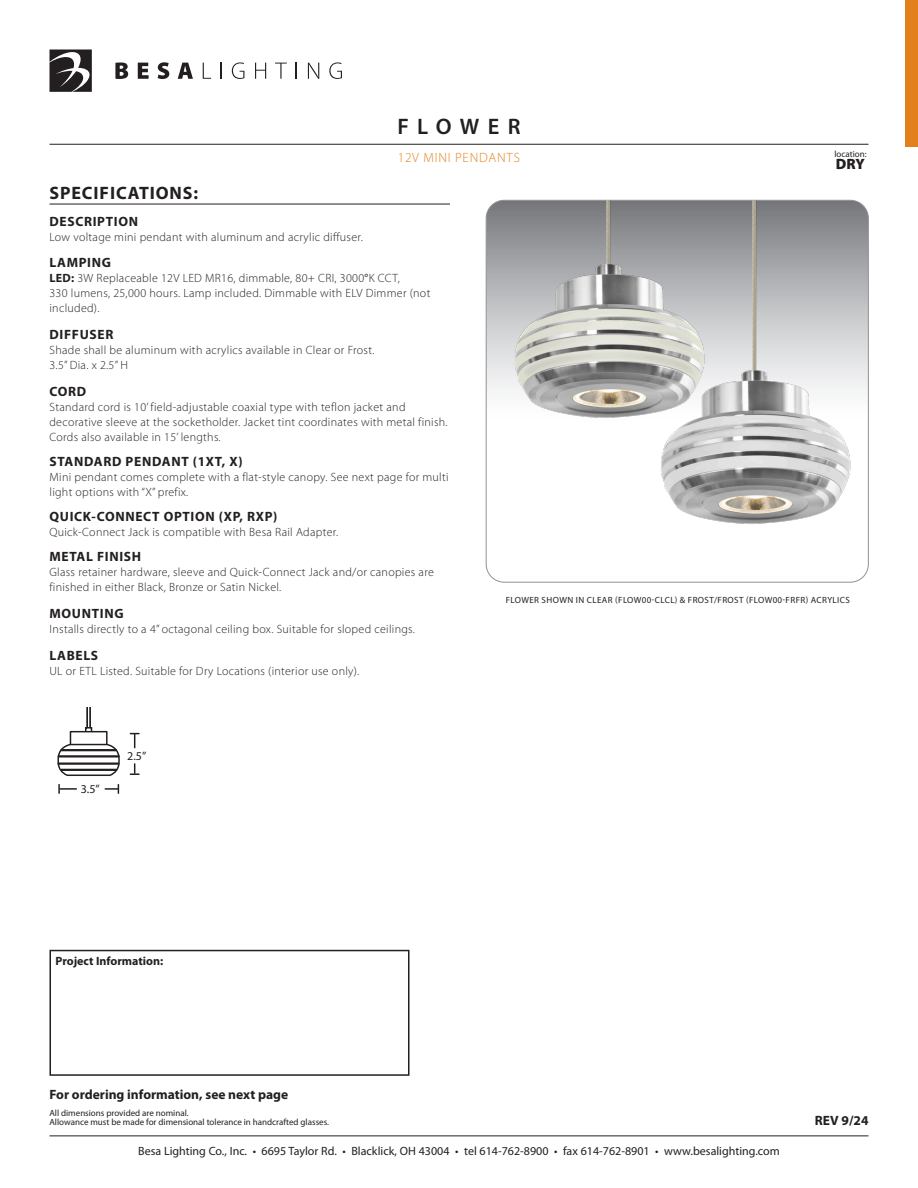
<style>
.page{position:relative;width:918px;height:1188px;background:#fff}
.page>*{position:absolute;margin:0;border:0;box-sizing:border-box;transform-origin:0 0}
.Product_Name__right{font:600 22.5px "Myriad Pro";letter-spacing:.37em;color:#231f20}
.t1{font:700 18px "Myriad Pro";letter-spacing:.05em;color:#231f20}
.t2{font:900 15px "Myriad Pro";color:#231f20}
.t3{font:700 13.5px "Myriad Pro";letter-spacing:.05em;color:#231f20}
.t4{font:700 13.5px "Myriad Pro";color:#231f20}
.t5{font:300 13.5px "Myriad Pro";letter-spacing:.06em;color:#e4801b}
.t6{font:300 12px/15px "Myriad Pro";letter-spacing:.025em;color:#231f20}
.t7{font:12px "Myriad Pro";color:#231f20}
.t8{font:700 12px "Myriad Pro";color:#231f20}
.t9{font:9px/9px "Myriad Pro";color:#231f20}
.t10{font:9px "Myriad Pro";letter-spacing:.045em;color:#231f20}
.s1{font-weight:700}
.s2{font-weight:400}
</style>
<div class="page">
<hr style="left:50px;top:1136px;width:818px;height:1px;background:#231f20">
<svg style="left:115px;top:62px;width:13px;height:17px"></svg>
<svg style="left:138px;top:63px;width:11px;height:16px"></svg>
<svg style="left:158px;top:62px;width:11px;height:17px"></svg>
<svg style="left:178px;top:63px;width:15px;height:16px"></svg>
<svg style="left:203px;top:63px;width:8px;height:16px"></svg>
<svg style="left:221px;top:63px;width:1px;height:16px"></svg>
<svg style="left:232px;top:62px;width:12px;height:17px"></svg>
<svg style="left:255px;top:63px;width:11px;height:16px"></svg>
<svg style="left:275px;top:63px;width:12px;height:16px"></svg>
<svg style="left:296px;top:63px;width:1px;height:16px"></svg>
<svg style="left:308px;top:63px;width:11px;height:16px"></svg>
<svg style="left:329px;top:62px;width:13px;height:17px"></svg>
<svg style="left:50px;top:50px;width:42px;height:42px"></svg>
<hr style="left:50px;top:144px;width:818px;height:1px;background:#231f20">
<div style="left:905px;top:1px;width:13px;height:146px;background:#e4801b"></div>
<svg style="left:486px;top:200px;width:382px;height:382px"></svg>
<hr style="left:50px;top:204px;width:400px;height:1px;background:#231f20">
<svg style="left:130px;top:764px;width:9px;height:11px"></svg>
<svg style="left:130px;top:733px;width:9px;height:15px"></svg>
<svg style="left:57px;top:707px;width:63px;height:87px"></svg>
<hr style="left:61px;top:769px;width:55px;height:2px;background:#231f20">
<hr style="left:61px;top:749px;width:55px;height:2px;background:#231f20">
<hr style="left:59px;top:755px;width:60px;height:3px;background:#231f20">
<hr style="left:59px;top:762px;width:59px;height:3px;background:#231f20">
<div style="left:50px;top:950px;width:360px;height:126px;border:2px solid #231f20"></div>
<img style="left:506px;top:200px;width:146px;height:257px">
<img style="left:652px;top:200px;width:214px;height:363px">
<p class="Product_Name__right" style="left:397px;top:113px;width:125px">FLOWER</p>
<p class="t5" style="left:398px;top:149px;width:124px">12V MINI PENDANTS</p>
<p class="t9" style="left:834px;top:149px;width:34px">location:</p>
<p class="t2" style="left:836px;top:154px;width:31px">DRY</p>
<p class="t1" style="left:50px;top:182px;width:150px">SPECIFICATIONS:</p>
<p class="t3" style="left:50px;top:213px;width:90px">DESCRIPTION</p>
<p class="t6" style="left:50px;top:230px;width:315px">Low voltage mini pendant with aluminum and acrylic diffuser.</p>
<p class="t3" style="left:50px;top:253px;width:63px">LAMPING</p>
<p class="t6" style="left:50px;top:270px;width:382px"><span class="s1">LED:</span> 3W Replaceable 12V LED MR16, dimmable, 80+ CRI, 3000<span class="s2">°</span>K CCT,<br>330 lumens, 25,000 hours. Lamp included. Dimmable with ELV Dimmer (not included).</p>
<p class="t3" style="left:50px;top:325px;width:65px">DIFFUSER</p>
<p class="t6" style="left:50px;top:342px;width:327px">Shade shall be aluminum with acrylics available in Clear or Frost.<br>3.5” Dia. x 2.5” H</p>
<p class="t3" style="left:50px;top:382px;width:38px">CORD</p>
<p class="t6" style="left:50px;top:399px;width:400px">Standard cord is 10’ field-adjustable coaxial type with teflon jacket and decorative sleeve at the socketholder. Jacket tint coordinates with metal finish.<br>Cords also available in 15’ lengths.</p>
<p class="t3" style="left:50px;top:452px;width:195px">STANDARD PENDANT (1XT, X)</p>
<p class="t6" style="left:50px;top:469px;width:401px">Mini pendant comes complete with a flat-style canopy. See next page for multi light options with “X” prefix.</p>
<p class="t3" style="left:50px;top:508px;width:229px">QUICK-CONNECT OPTION (XP, RXP)</p>
<p class="t6" style="left:50px;top:524px;width:290px">Quick-Connect Jack is compatible with Besa Rail Adapter.</p>
<p class="t3" style="left:50px;top:548px;width:93px">METAL FINISH</p>
<p class="t6" style="left:50px;top:565px;width:386px">Glass retainer hardware, sleeve and Quick-Connect Jack and/or canopies are finished in either Black, Bronze or Satin Nickel.</p>
<p class="t3" style="left:50px;top:605px;width:76px">MOUNTING</p>
<p class="t6" style="left:50px;top:622px;width:367px">Installs directly to a 4” octagonal ceiling box. Suitable for sloped ceilings.</p>
<p class="t3" style="left:50px;top:647px;width:50px">LABELS</p>
<p class="t6" style="left:50px;top:664px;width:311px">UL or ETL Listed. Suitable for Dry Locations (interior use only).</p>
<p class="t7" style="left:81px;top:782px;width:21px">3.5”</p>
<p class="t7" style="left:127px;top:748px;width:21px">2.5”</p>
<p class="t10" style="left:506px;top:594px;width:346px">FLOWER SHOWN IN CLEAR (FLOW00-CLCL) &amp; FROST/FROST (FLOW00-FRFR) ACRYLICS</p>
<p class="t8" style="left:56px;top:953px;width:109px">Project Information:</p>
<p class="t4" style="left:50px;top:1086px;width:240px">For ordering information, see next page</p>
<p class="t9" style="left:50px;top:1108px;width:281px">All dimensions provided are nominal.<br>Allowance must be made for dimensional tolerance in handcrafted glasses.</p>
<p class="t3" style="left:815px;top:1112px;width:55px">REV 9/24</p>
<p class="t7" style="left:138px;top:1144px;width:643px">Besa Lighting Co., Inc. • 6695 Taylor Rd. • Blacklick, OH 43004 • tel 614-762-8900 • fax 614-762-8901 • www.besalighting.com</p>
</div>
